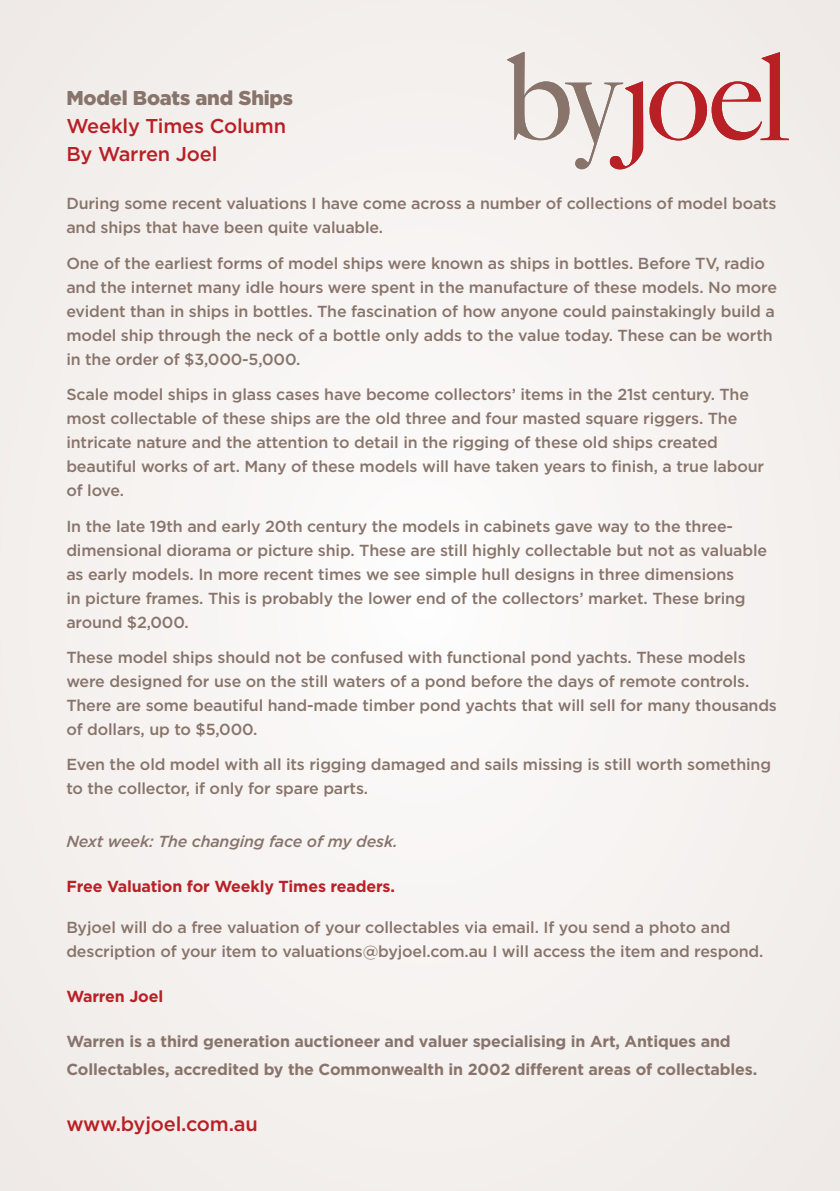
<style>
.page{position:relative;width:840px;height:1191px;background:#fff}
.page>*{position:absolute;margin:0;border:0;box-sizing:border-box;transform-origin:0 0}
.t1{font:500 32.8px "Gotham";letter-spacing:.06em;color:#88746b}
.t2{font:500 20px/28px "Gotham";letter-spacing:-.01em;color:#b92025}
.t3{font:900 20px "Gotham";letter-spacing:-.01em;color:#88746a}
.t4{font:500 16px/24px "Gotham";letter-spacing:-.01em;color:#88746a}
.t5{font:700 16px/28px "Gotham";letter-spacing:-.01em;color:#88746a}
.t6{font:700 16px "Gotham";letter-spacing:-.01em;color:#b92127}
.t7{font:italic 500 16px "Gotham";letter-spacing:-.01em;color:#88746a}
</style>
<div class="page">
<div style="left:0;top:0;width:839px;height:1191px;background:#f5f1f0"></div>
<svg style="left:507px;top:52px;width:135px;height:117px"></svg>
<svg style="left:649px;top:52px;width:139px;height:88px"></svg>
<p class="t3" style="left:66px;top:87px;width:228px">Model Boats and Ships</p>
<p class="t2" style="left:66px;top:112px;width:221px">Weekly Times Column<br>By Warren Joel</p>
<p class="t4" style="left:66px;top:191px;width:711px">During some recent valuations I have come across a number of collections of model boats and ships that have been quite valuable.</p>
<p class="t4" style="left:66px;top:251px;width:711px">One of the earliest forms of model ships were known as ships in bottles. Before TV, radio and the internet many idle hours were spent in the manufacture of these models. No more evident than in ships in bottles. The fascination of how anyone could painstakingly build a model ship through the neck of a bottle only adds to the value today. These can be worth in the order of $3,000-5,000.</p>
<p class="t4" style="left:66px;top:382px;width:698px">Scale model ships in glass cases have become collectors’ items in the 21st century. The most collectable of these ships are the old three and four masted square riggers. The intricate nature and the attention to detail in the rigging of these old ships created beautiful works of art. Many of these models will have taken years to finish, a true labour of love.</p>
<p class="t4" style="left:66px;top:513px;width:701px">In the late 19th and early 20th century the models in cabinets gave way to the three&shy;dimensional diorama or picture ship. These are still highly collectable but not as valuable as early models. In more recent times we see simple hull designs in three dimensions<br>in picture frames. This is probably the lower end of the collectors’ market. These bring around $2,000.</p>
<p class="t4" style="left:66px;top:645px;width:711px">These model ships should not be confused with functional pond yachts. These models were designed for use on the still waters of a pond before the days of remote controls.<br>There are some beautiful hand-made timber pond yachts that will sell for many thousands of dollars, up to $5,000.</p>
<p class="t4" style="left:66px;top:752px;width:705px">Even the old model with all its rigging damaged and sails missing is still worth something to the collector, if only for spare parts.</p>
<p class="t7" style="left:66px;top:832px;width:333px">Next week: The changing face of my desk.</p>
<p class="t6" style="left:66px;top:877px;width:330px">Free Valuation for Weekly Times readers.</p>
<p class="t4" style="left:66px;top:914px;width:698px">Byjoel will do a free valuation of your collectables via email. If you send a photo and description of your item to valuations@byjoel.com.au I will access the item and respond.</p>
<p class="t6" style="left:66px;top:987px;width:98px">Warren Joel</p>
<p class="t5" style="left:66px;top:1026px;width:692px">Warren is a third generation auctioneer and valuer specialising in Art, Antiques and<br>Collectables, accredited by the Commonwealth in 2002 different areas of collectables.</p>
<p class="t2" style="left:66px;top:1109px;width:193px">www.byjoel.com.au</p>
<h1 class="t1" style="left:508px;top:184px;width:275px">WARREN JOEL</h1>
</div>
